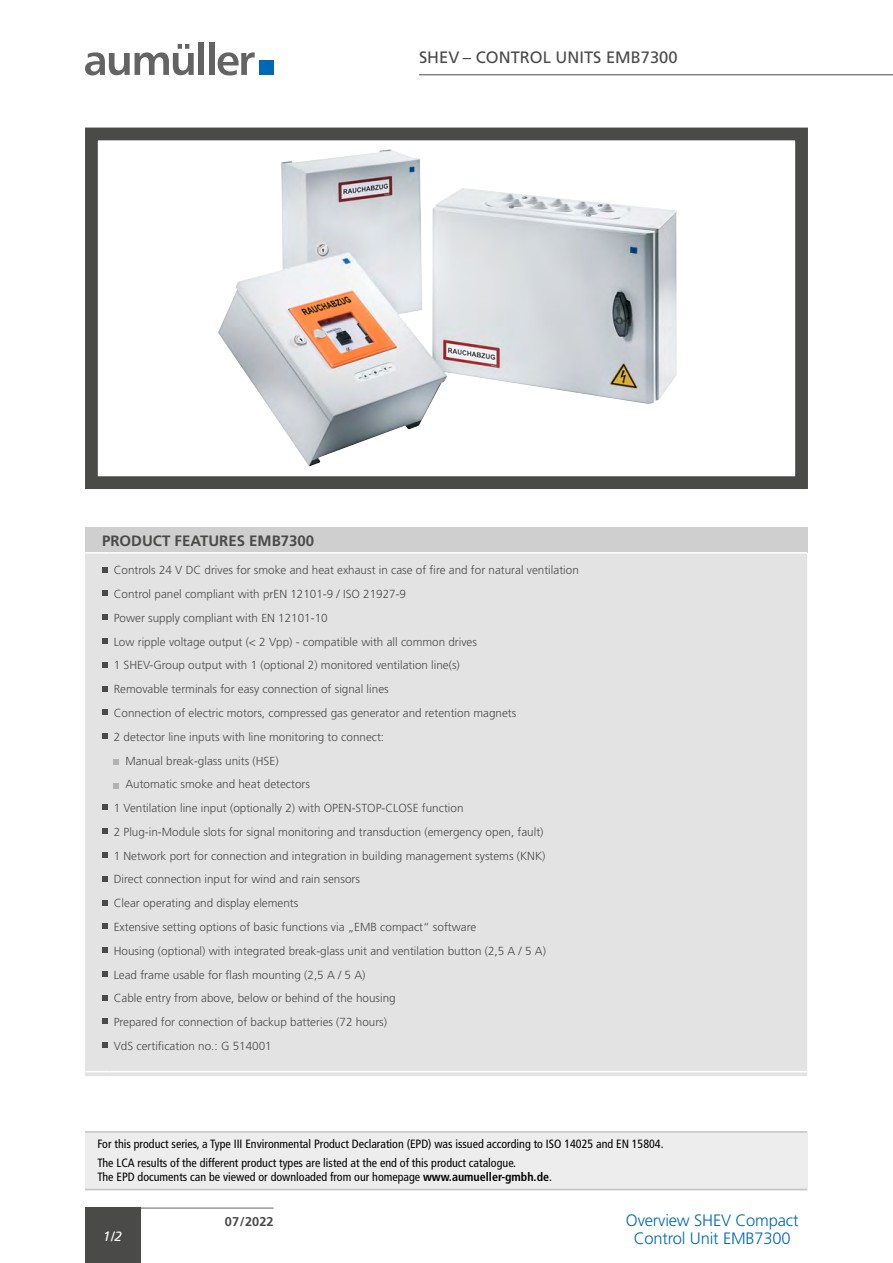
<style>
.page{position:relative;width:893px;height:1263px;background:#fff}
.page>*{position:absolute;margin:0;border:0;box-sizing:border-box;transform-origin:0 0}
.t1{font:300 16.5px/18px "Frutiger LT Std";letter-spacing:-.01em;color:#0069b4;text-align:center}
.t2{font:16.5px "Frutiger LT Std";color:#4a4a49}
.t3{font:700 15px "Frutiger LT Std";color:#4a4a49}
.t4{font:italic 13.5px "Frutiger LT";color:#fff}
.t5{font:700 12.75px "Frutiger LT Std";color:#4a4a49}
.t6{font:condensed 12px/18.9px "Frutiger LT Std";color:#000}
.t7{font:300 11.7px "Frutiger LT Std";color:#4a4a49}
.s1{font-weight:700}
</style>
<div class="page">
<hr style="left:419px;top:74px;width:474px;height:1px;background:#4a4a49">
<hr style="left:85px;top:1208px;width:189px;height:1px;background:#646363">
<div style="left:85px;top:1208px;width:55px;height:55px;background:#4a4a49"></div>
<svg style="left:85px;top:44px;width:109px;height:31px"></svg>
<div style="left:198px;top:43px;width:6px;height:32px;background:#646363"></div>
<div style="left:209px;top:43px;width:5px;height:32px;background:#646363"></div>
<svg style="left:218px;top:52px;width:37px;height:23px"></svg>
<div style="left:260px;top:60px;width:14px;height:15px;background:#0069b4"></div>
<div style="left:85px;top:527px;width:722px;height:26px;background:#cfcfcf"></div>
<div style="left:85px;top:554px;width:722px;height:522px;background:#e3e3e3"></div>
<hr style="left:85px;top:552px;width:24px;height:2px;background:#fff">
<hr style="left:109px;top:552px;width:698px;height:2px;background:#fff">
<svg style="left:85px;top:1071px;width:24px;height:1px"></svg>
<hr style="left:109px;top:1071px;width:698px;height:1px;background:#fff">
<svg style="left:102px;top:567px;width:5px;height:5px"></svg>
<svg style="left:102px;top:591px;width:5px;height:5px"></svg>
<svg style="left:102px;top:615px;width:5px;height:5px"></svg>
<svg style="left:102px;top:638px;width:5px;height:5px"></svg>
<svg style="left:102px;top:662px;width:5px;height:5px"></svg>
<svg style="left:102px;top:686px;width:5px;height:5px"></svg>
<svg style="left:102px;top:710px;width:5px;height:5px"></svg>
<svg style="left:102px;top:733px;width:5px;height:6px"></svg>
<svg style="left:102px;top:805px;width:5px;height:5px"></svg>
<svg style="left:102px;top:829px;width:5px;height:5px"></svg>
<svg style="left:102px;top:852px;width:5px;height:5px"></svg>
<svg style="left:102px;top:876px;width:5px;height:5px"></svg>
<svg style="left:102px;top:900px;width:5px;height:5px"></svg>
<svg style="left:102px;top:924px;width:5px;height:5px"></svg>
<svg style="left:102px;top:947px;width:5px;height:6px"></svg>
<svg style="left:102px;top:971px;width:5px;height:5px"></svg>
<svg style="left:102px;top:995px;width:5px;height:5px"></svg>
<svg style="left:102px;top:1019px;width:5px;height:5px"></svg>
<svg style="left:102px;top:1043px;width:5px;height:5px"></svg>
<svg style="left:114px;top:759px;width:5px;height:5px"></svg>
<svg style="left:114px;top:783px;width:5px;height:5px"></svg>
<div style="left:86px;top:1131px;width:722px;height:59px;background:#ededed"></div>
<hr style="left:85px;top:1131px;width:722px;height:2px;background:#c6c6c6">
<hr style="left:85px;top:1189px;width:722px;height:1px;background:#c6c6c6">
<img style="left:218px;top:149px;width:459px;height:317px">
<div style="left:85px;top:128px;width:723px;height:361px;border:13px solid #4a4a49"></div>
<h1 class="t2" style="left:419px;top:48px;width:260px">SHEV – CONTROL UNITS EMB7300</h1>
<p class="t3" style="left:102px;top:532px;width:214px">PRODUCT FEATURES EMB7300</p>
<p class="t7" style="left:114px;top:564px;width:467px">Controls 24 V DC drives for smoke and heat exhaust in case of fire and for natural ventilation</p>
<p class="t7" style="left:114px;top:587px;width:294px">Control panel compliant with prEN 12101-9 / ISO 21927-9</p>
<p class="t7" style="left:114px;top:611px;width:215px">Power supply compliant with EN 12101-10</p>
<p class="t7" style="left:114px;top:635px;width:365px">Low ripple voltage output (&lt; 2 Vpp) - compatible with all common drives</p>
<p class="t7" style="left:114px;top:659px;width:348px">1 SHEV-Group output with 1 (optional 2) monitored ventilation line(s)</p>
<p class="t7" style="left:114px;top:683px;width:276px">Removable terminals for easy connection of signal lines</p>
<p class="t7" style="left:114px;top:706px;width:404px">Connection of electric motors, compressed gas generator and retention magnets</p>
<p class="t7" style="left:114px;top:730px;width:272px">2 detector line inputs with line monitoring to connect:</p>
<p class="t7" style="left:125px;top:754px;width:155px">Manual break-glass units (HSE)</p>
<p class="t7" style="left:125px;top:778px;width:186px">Automatic smoke and heat detectors</p>
<p class="t7" style="left:114px;top:801px;width:351px">1 Ventilation line input (optionally 2) with OPEN-STOP-CLOSE function</p>
<p class="t7" style="left:114px;top:825px;width:431px">2 Plug-in-Module slots for signal monitoring and transduction (emergency open, fault)</p>
<p class="t7" style="left:114px;top:849px;width:433px">1 Network port for connection and integration in building management systems (KNK)</p>
<p class="t7" style="left:114px;top:873px;width:248px">Direct connection input for wind and rain sensors</p>
<p class="t7" style="left:114px;top:896px;width:186px">Clear operating and display elements</p>
<p class="t7" style="left:114px;top:920px;width:364px">Extensive setting options of basic functions via „EMB compact“ software</p>
<p class="t7" style="left:114px;top:944px;width:434px">Housing (optional) with integrated break-glass unit and ventilation button (2,5 A / 5 A)</p>
<p class="t7" style="left:114px;top:968px;width:253px">Lead frame usable for flash mounting (2,5 A / 5 A)</p>
<p class="t7" style="left:114px;top:992px;width:283px">Cable entry from above, below or behind of the housing</p>
<p class="t7" style="left:114px;top:1015px;width:275px">Prepared for connection of backup batteries (72 hours)</p>
<p class="t7" style="left:114px;top:1039px;width:159px">VdS certification no.: G 514001</p>
<p class="t6" style="left:98px;top:1134px;width:567px">For this product series, a Type III Environmental Product Declaration (EPD) was issued according to ISO 14025 and EN 15804.<br>The LCA results of the different product types are listed at the end of this product catalogue.</p>
<p class="t6" style="left:98px;top:1167px;width:456px">The EPD documents can be viewed or downloaded from our homepage <span class="s1">www.aumueller-gmbh.de</span>.</p>
<h1 class="t1" style="left:626px;top:1212px;width:174px">Overview SHEV Compact<br>Control Unit EMB7300</h1>
<p class="t5" style="left:225px;top:1214px;width:50px">07/2022</p>
<p class="t4" style="left:103px;top:1229px;width:20px">1/2</p>
</div>
